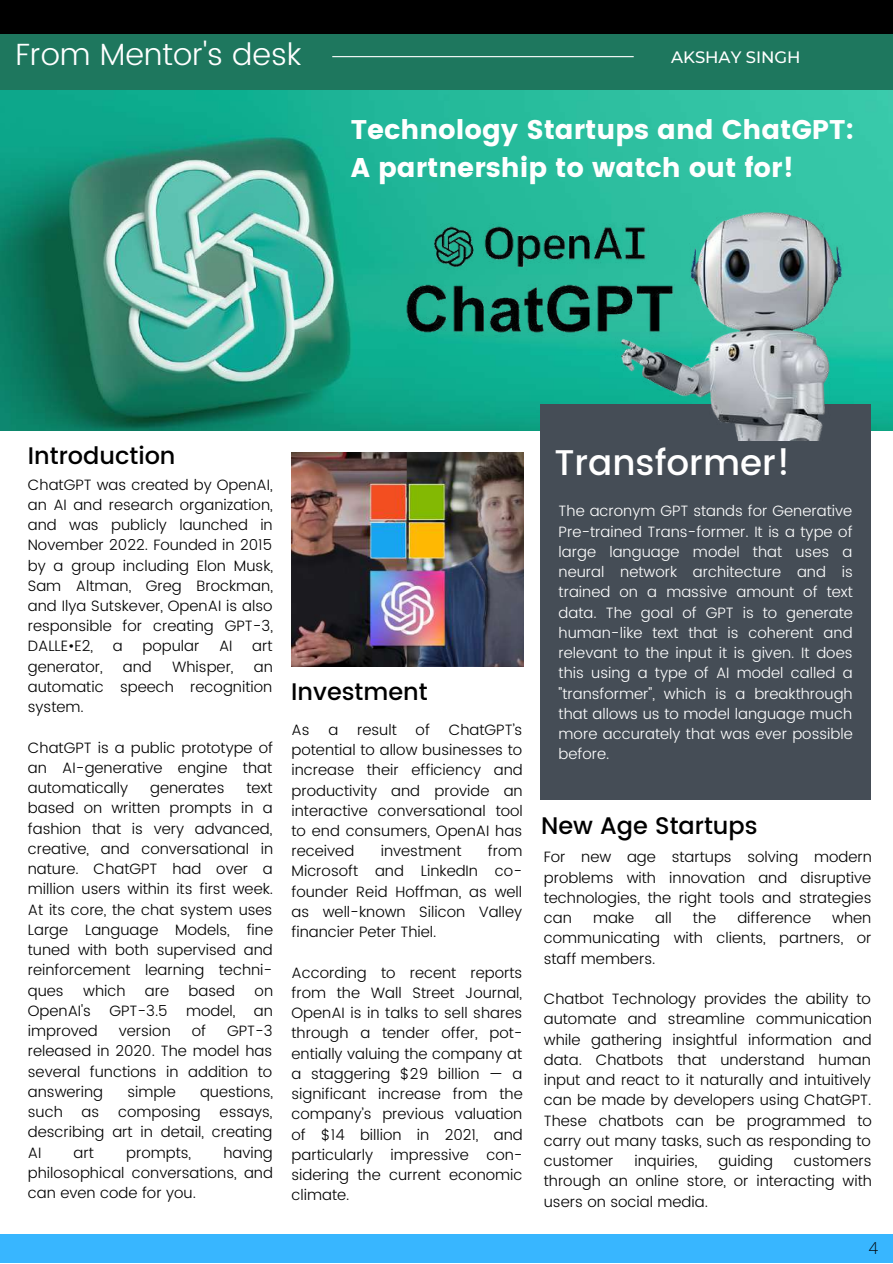
<style>
.page{position:relative;width:893px;height:1264px;background:#fff}
.page>*{position:absolute;margin:0;border:0;box-sizing:border-box;transform-origin:0 0}
.t1{font:500 35.7px "Poppins";color:#fff}
.t2{font:300 30.6px "Poppins";color:#fff}
.t3{font:27px/37px "Poppins";color:#fff}
.t4{font:500 24px "Poppins";color:#000}
.t5{font:500 16.5px "Montserrat";color:#fff}
.t6{font:300 16.5px "Open Sans";color:#000}
.t7{font:300 15px/20.2px "Poppins";color:#000;text-align:justify}
.t8{font:300 15px/20.2px "Poppins";color:#fff;text-align:justify}
</style>
<div class="page">
<img style="left:0;top:90px;width:892px;height:340px">
<img style="left:291px;top:453px;width:232px;height:213px">
<div style="left:0;top:0;width:892px;height:90px;background:#1e775e"></div>
<div style="left:540px;top:403px;width:330px;height:396px;background:#454d56"></div>
<hr style="left:332px;top:56px;width:301px;height:1px;background:#fff">
<div style="left:0;top:0;width:892px;height:34px;background:#000"></div>
<img style="left:272px;top:156px;width:620px;height:285px">
<div style="left:0;top:1234px;width:892px;height:28px;background:#38b6ff"></div>
<h2 class="t2" style="left:15px;top:37px;width:287px">From Mentor's desk</h2>
<p class="t5" style="left:671px;top:47px;width:131px">AKSHAY SINGH</p>
<h3 class="t3" style="left:351px;top:112px;width:505px">Technology Startups and ChatGPT:<br>A partnership to watch out for!</h3>
<h3 class="t4" style="left:28px;top:442px;width:149px">Introduction</h3>
<h1 class="t1" style="left:554px;top:442px;width:238px">Transformer!</h1>
<p class="t7" style="left:28px;top:474px;width:247px">ChatGPT was created by OpenAI, an AI and research organization, and was publicly launched in November 2022. Founded in 2015 by a group including Elon Musk, Sam Altman, Greg Brockman, and Ilya Sutskever, OpenAI is also responsible for creating GPT-3, DALLE•E2,</p>
<p class="t7" style="left:113px;top:636px;width:11px">a</p>
<p class="t7" style="left:142px;top:636px;width:58px">popular</p>
<p class="t7" style="left:219px;top:636px;width:15px">AI</p>
<p class="t7" style="left:252px;top:636px;width:22px">art</p>
<p class="t7" style="left:28px;top:656px;width:76px">generator,</p>
<p class="t7" style="left:123px;top:656px;width:30px">and</p>
<p class="t7" style="left:172px;top:656px;width:63px">Whisper,</p>
<p class="t7" style="left:28px;top:656px;width:246px;text-indent:226px">an automatic speech recognition system.</p>
<p class="t7" style="left:28px;top:737px;width:247px">ChatGPT is a public prototype of an AI-generative engine that automatically</p>
<p class="t7" style="left:28px;top:777px;width:247px;text-indent:218px">text based on written prompts in a fashion that is very advanced, creative, and conversational in nature. ChatGPT had over a million users within its first week.<br>At its core, the chat system uses Large Language Models, fine tuned with both supervised and reinforcement learning techni&shy;ques</p>
<p class="t7" style="left:150px;top:777px;width:76px">generates</p>
<p class="t7" style="left:83px;top:980px;width:44px">which</p>
<p class="t7" style="left:145px;top:980px;width:26px">are</p>
<p class="t7" style="left:189px;top:980px;width:48px">based</p>
<p class="t7" style="left:28px;top:980px;width:247px;text-indent:227px">on OpenAI's GPT-3.5 model, an improved</p>
<p class="t7" style="left:119px;top:1020px;width:53px">version</p>
<p class="t7" style="left:192px;top:1020px;width:16px">of</p>
<p class="t7" style="left:28px;top:1020px;width:246px;text-indent:199px">GPT-3 released in 2020. The model has several functions in addition to answering</p>
<p class="t7" style="left:127px;top:1081px;width:50px">simple</p>
<p class="t7" style="left:200px;top:1081px;width:75px">questions,</p>
<p class="t7" style="left:28px;top:1101px;width:36px">such</p>
<p class="t7" style="left:82px;top:1101px;width:19px">as</p>
<p class="t7" style="left:118px;top:1101px;width:84px">composing</p>
<p class="t7" style="left:28px;top:1101px;width:246px;text-indent:192px">essays, describing art in detail, creating AI</p>
<p class="t7" style="left:28px;top:1142px;width:247px;text-indent:195px">having philosophical conversations, and can even code for you.</p>
<p class="t7" style="left:74px;top:1142px;width:22px">art</p>
<p class="t7" style="left:126px;top:1142px;width:66px">prompts,</p>
<h3 class="t4" style="left:291px;top:678px;width:138px">Investment</h3>
<p class="t7" style="left:291px;top:719px;width:233px;text-indent:157px">ChatGPT’s potential to allow businesses to increase their efficiency and productivity and provide an interactive conversational tool to end consumers, OpenAI has received</p>
<p class="t7" style="left:291px;top:719px;width:20px">As</p>
<p class="t7" style="left:328px;top:719px;width:11px">a</p>
<p class="t7" style="left:357px;top:719px;width:41px">result</p>
<p class="t7" style="left:415px;top:719px;width:16px">of</p>
<p class="t7" style="left:291px;top:841px;width:232px;text-indent:196px">from Microsoft and LinkedIn co&shy;founder Reid Hoffman, as well as well-known Silicon Valley financier Peter Thiel.</p>
<p class="t7" style="left:291px;top:962px;width:233px">According to recent reports from the Wall Street Journal, OpenAI is in talks to sell shares through a tender offer, pot&shy;entially valuing the company at a staggering $29 billion — a significant increase from the company’s previous valuation of $14 billion in 2021, and particularly impressive con&shy;sidering the current economic climate.</p>
<p class="t7" style="left:381px;top:841px;width:82px">investment</p>
<p class="t8" style="left:558px;top:501px;width:296px">The acronym GPT stands for Generative Pre-trained Trans-former. It is a type of large language model that uses a neural network architecture and is trained on a massive amount of text data. The goal of GPT is to generate human-like text that is coherent and relevant to the input it is given. It does this using a type of AI model called a "transformer", which is a breakthrough that allows us to model language much more accurately that was ever possible before.</p>
<h3 class="t4" style="left:541px;top:811px;width:218px">New Age Startups</h3>
<p class="t7" style="left:543px;top:847px;width:329px">For new age startups solving modern problems with innovation and disruptive technologies, the right tools and strategies can</p>
<p class="t7" style="left:593px;top:907px;width:43px">make</p>
<p class="t7" style="left:655px;top:907px;width:18px">all</p>
<p class="t7" style="left:693px;top:907px;width:25px">the</p>
<p class="t7" style="left:737px;top:907px;width:75px">difference</p>
<p class="t7" style="left:543px;top:907px;width:329px;text-indent:288px">when communicating with clients, partners, or staff members.</p>
<p class="t7" style="left:543px;top:988px;width:329px">Chatbot Technology provides the ability to automate and streamline communication while gathering insightful information and data. Chatbots that understand human input and react to it naturally and intuitively can be made by developers using ChatGPT.<br>These chatbots can be programmed to carry out many tasks, such as responding to customer</p>
<p class="t7" style="left:634px;top:1150px;width:64px">inquiries,</p>
<p class="t7" style="left:718px;top:1150px;width:56px">guiding</p>
<p class="t7" style="left:543px;top:1150px;width:329px;text-indent:250px">customers through an online store, or interacting with users on social media.</p>
<p class="t6" style="left:868px;top:1236px;width:11px">4</p>
</div>
